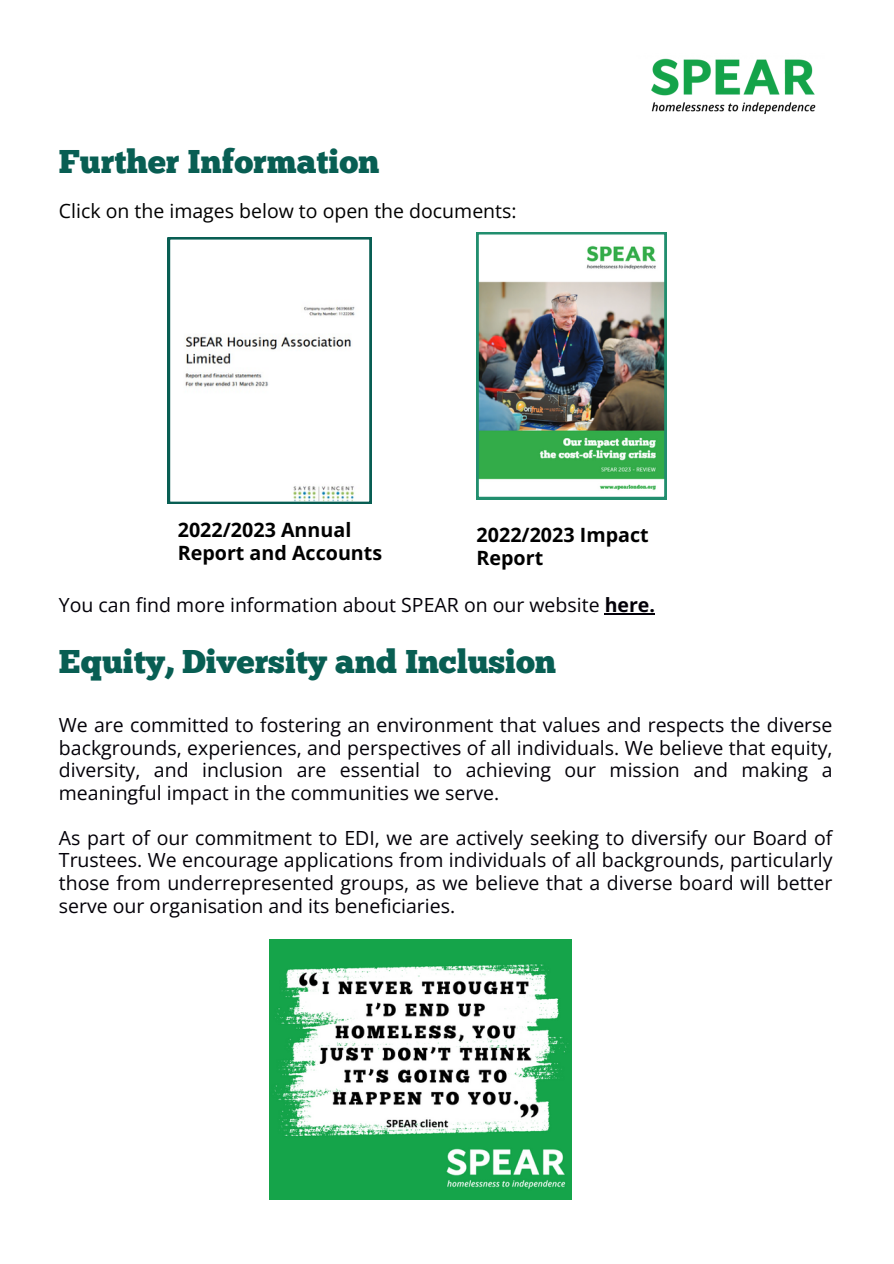
<style>
.page{position:relative;width:894px;height:1264px;background:#fff}
.page>*{position:absolute;margin:0;border:0;box-sizing:border-box;transform-origin:0 0}
.t1{font:32.85px "Chunk Five";color:#085e53}
.t2{font:700 19.65px/22.6px "Open Sans";color:#000}
.t3{font:19.5px/22.5px "Open Sans";color:#030008;text-align:justify}
.t4{font:19.5px "Open Sans";color:#000}
.s1{font-weight:700}
</style>
<div class="page">
<img style="left:651px;top:58px;width:165px;height:57px">
<img style="left:269px;top:939px;width:302px;height:200px">
<img style="left:269px;top:1139px;width:302px;height:60px">
<svg style="left:168px;top:237px;width:203px;height:267px"></svg>
<img style="left:476px;top:232px;width:190px;height:267px">
<hr style="left:604px;top:613px;width:51px;height:1px;background:#030008">
<p class="t1" style="left:59px;top:148px;width:322px">Further Information</p>
<p class="t4" style="left:59px;top:197px;width:459px">Click on the images below to open the documents:</p>
<p class="t2" style="left:178px;top:518px;width:206px">2022/2023 Annual<br>Report and Accounts</p>
<p class="t2" style="left:476px;top:523px;width:174px">2022/2023 Impact<br>Report</p>
<h1 class="t3" style="left:59px;top:593px;width:597px">You can find more information about SPEAR on our website <span class="s1">here.</span></h1>
<p class="t1" style="left:59px;top:648px;width:498px">Equity, Diversity and Inclusion</p>
<h2 class="t3" style="left:59px;top:713px;width:774px">We are committed to fostering an environment that values and respects the diverse backgrounds, experiences, and perspectives of all individuals. We believe that equity, diversity, and inclusion are essential to achieving our mission and making a meaningful impact in the communities we serve.</h2>
<h2 class="t3" style="left:59px;top:826px;width:774px">As part of our commitment to EDI, we are actively seeking to diversify our Board of Trustees. We encourage applications from individuals of all backgrounds, particularly those from underrepresented groups, as we believe that a diverse board will better serve our organisation and its beneficiaries.</h2>
</div>
